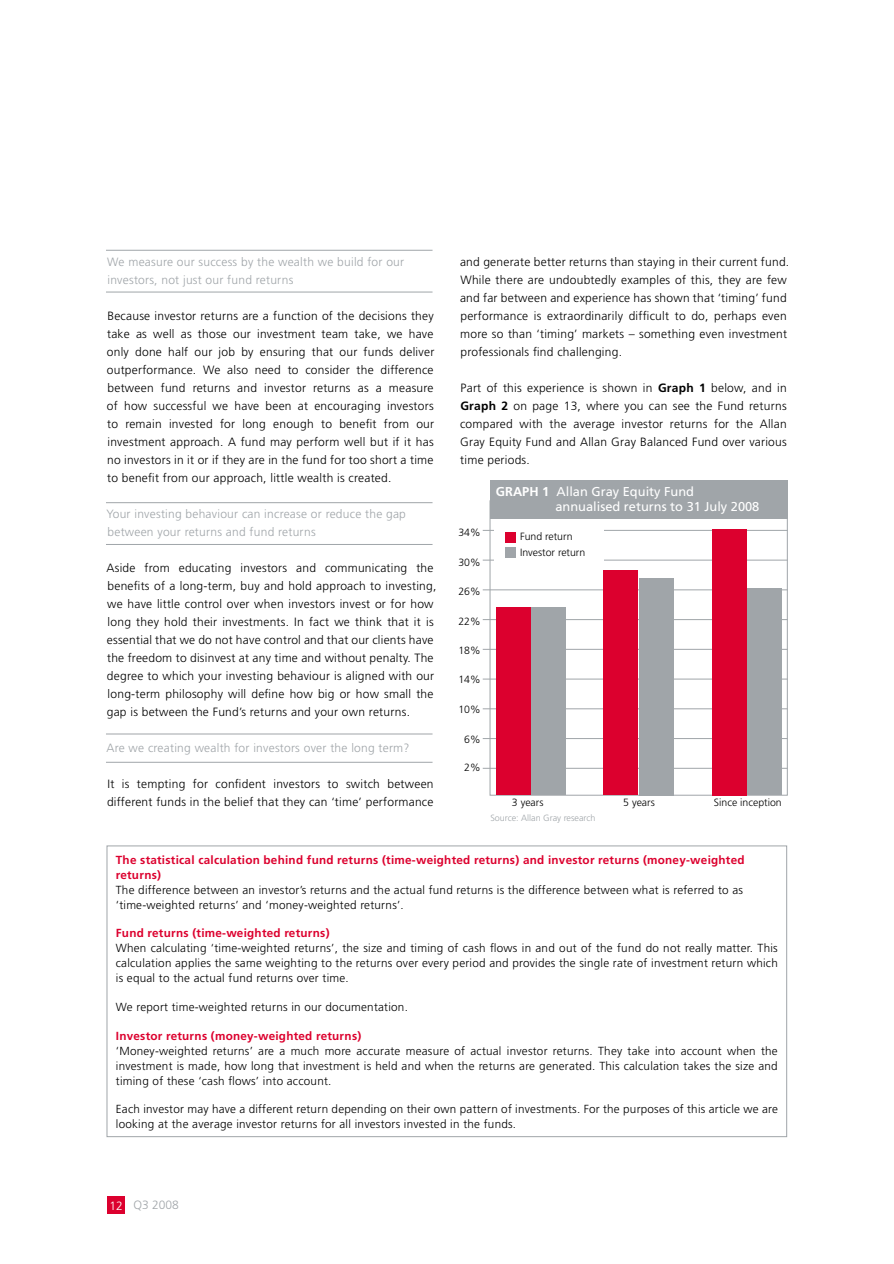
<style>
.page{position:relative;width:894px;height:1264px;background:#fff}
.page>*{position:absolute;margin:0;border:0;box-sizing:border-box;transform-origin:0 0}
.t1{font:12.75px/15.5px "Frutiger";color:#fff}
.t2{font:300 12px/18px "Frutiger";letter-spacing:.02em;color:#000}
.t3{font:300 12px/18px "Frutiger";letter-spacing:.02em;color:#a0a5a9}
.t4{font:300 11.7px/15px "Frutiger";letter-spacing:.02em;color:#000}
.t5{font:700 11.7px/15px "Frutiger";letter-spacing:.02em;color:#dc002e}
.t6{font:300 10.5px/16.5px "Frutiger";color:#000}
.t7{font:300 9px "Frutiger";color:#a0a5a9}
.s1{font-weight:700}
.s2{color:#fff}
</style>
<div class="page">
<div style="left:108px;top:1196px;width:17px;height:17px;background:#dc002e"></div>
<hr style="left:106px;top:292px;width:326px;height:1px;background:#a0a5a9">
<hr style="left:106px;top:250px;width:326px;height:1px;background:#a0a5a9">
<hr style="left:106px;top:544px;width:326px;height:1px;background:#a0a5a9">
<hr style="left:106px;top:502px;width:326px;height:1px;background:#a0a5a9">
<hr style="left:106px;top:761px;width:326px;height:1px;background:#a0a5a9">
<hr style="left:106px;top:733px;width:326px;height:1px;background:#a0a5a9">
<div style="left:489px;top:480px;width:298px;height:38px;background:#a0a5a9"></div>
<hr style="left:482px;top:560px;width:305px;height:1px;background:#a0a5a9">
<hr style="left:482px;top:530px;width:305px;height:1px;background:#a0a5a9">
<hr style="left:482px;top:589px;width:305px;height:1px;background:#a0a5a9">
<hr style="left:482px;top:619px;width:305px;height:1px;background:#a0a5a9">
<hr style="left:482px;top:678px;width:305px;height:1px;background:#a0a5a9">
<hr style="left:482px;top:708px;width:305px;height:1px;background:#a0a5a9">
<hr style="left:482px;top:738px;width:305px;height:1px;background:#a0a5a9">
<hr style="left:482px;top:768px;width:305px;height:1px;background:#a0a5a9">
<hr style="left:482px;top:649px;width:305px;height:1px;background:#a0a5a9">
<div style="left:531px;top:607px;width:34px;height:188px;background:#a0a5a9"></div>
<div style="left:496px;top:607px;width:34px;height:188px;background:#dc002e"></div>
<div style="left:639px;top:578px;width:34px;height:217px;background:#a0a5a9"></div>
<div style="left:603px;top:570px;width:34px;height:225px;background:#dc002e"></div>
<div style="left:747px;top:588px;width:34px;height:207px;background:#a0a5a9"></div>
<div style="left:712px;top:529px;width:34px;height:266px;background:#dc002e"></div>
<div style="left:494px;top:523px;width:109px;height:44px;background:#fff"></div>
<div style="left:505px;top:532px;width:10px;height:10px;background:#dc002e"></div>
<div style="left:505px;top:547px;width:10px;height:10px;background:#a0a5a9"></div>
<p class="t3" style="left:107px;top:252px;width:298px">We measure our success by the wealth we build for our investors, not just our fund returns</p>
<p class="t2" style="left:107px;top:306px;width:329px;text-align:justify">Because investor returns are a function of the decisions they take as well as those our investment team take, we have only done half our job by ensuring that our funds deliver outperformance. We also need to consider the difference between fund returns and investor returns as a measure of how successful we have been at encouraging investors to remain invested for long enough to benefit from our investment approach. A fund may perform well but if it has no investors in it or if they are in the fund for too short a time to benefit from our approach, little wealth is created.</p>
<p class="t3" style="left:106px;top:504px;width:301px">Your investing behaviour can increase or reduce the gap between your returns and fund returns</p>
<p class="t2" style="left:106px;top:558px;width:331px">Aside from educating investors and communicating the benefits of a long-term, buy and hold approach to investing, we have little control over when investors invest or for how long they hold their investments. In fact we think that it is essential that we do not have control and that our clients have the freedom to disinvest at any time and without penalty. The degree to which your investing behaviour is aligned with our long-term philosophy will define how big or how small the gap is between the Fund’s returns and your own returns.</p>
<p class="t3" style="left:106px;top:738px;width:304px">Are we creating wealth for investors over the long term?</p>
<p class="t2" style="left:107px;top:774px;width:328px">It is tempting for confident investors to switch between different funds in the belief that they can ‘time’ performance</p>
<p class="t2" style="left:460px;top:252px;width:331px">and generate better returns than staying in their current fund.<br>While there are undoubtedly examples of this, they are few and far between and experience has shown that ‘timing’ fund performance is extraordinarily difficult to do, perhaps even more so than ‘timing’ markets – something even investment professionals find challenging.</p>
<p class="t2" style="left:460px;top:378px;width:328px;text-align:justify">Part of this experience is shown in <span class="s1">Graph 1</span> below, and in <span class="s1">Graph 2</span> on page 13, where you can see the Fund returns compared with the average investor returns for the Allan Gray Equity Fund and Allan Gray Balanced Fund over various time periods.</p>
<p class="t6" style="left:458px;top:524px;width:24px">34%</p>
<p class="t6" style="left:458px;top:554px;width:24px">30%</p>
<p class="t6" style="left:458px;top:583px;width:24px">26%</p>
<p class="t6" style="left:458px;top:613px;width:24px">22%</p>
<p class="t6" style="left:458px;top:641px;width:24px">18%</p>
<p class="t6" style="left:458px;top:671px;width:24px">14%</p>
<p class="t6" style="left:458px;top:701px;width:24px">10%</p>
<p class="t6" style="left:464px;top:731px;width:18px">6%</p>
<p class="t6" style="left:464px;top:759px;width:18px">2%</p>
<p class="t1" style="left:555px;top:483px;width:205px;text-indent:-60px"><span class="s1">GRAPH 1</span> Allan Gray Equity Fund annualised returns to 31 July 2008</p>
<p class="t6" style="left:520px;top:528px;width:67px">Fund return<br>Investor return</p>
<p class="t6" style="left:512px;top:794px;width:33px">3 years</p>
<p class="t6" style="left:623px;top:794px;width:33px">5 years</p>
<p class="t6" style="left:714px;top:794px;width:69px">Since inception</p>
<p class="t7" style="left:490px;top:812px;width:107px">Source: Allan Gray research</p>
<p class="t5" style="left:116px;top:852px;width:630px">The statistical calculation behind fund returns (time-weighted returns) and investor returns (money-weighted returns)</p>
<p class="t4" style="left:116px;top:882px;width:628px">The difference between an investor’s returns and the actual fund returns is the difference between what is referred to as ‘time-weighted returns’ and ‘money-weighted returns’.</p>
<p class="t5" style="left:116px;top:925px;width:215px">Fund returns (time-weighted returns)</p>
<p class="t4" style="left:116px;top:940px;width:663px;text-align:justify">When calculating ‘time-weighted returns’, the size and timing of cash flows in and out of the fund do not really matter. This calculation applies the same weighting to the returns over every period and provides the single rate of investment return which is equal to the actual fund returns over time.</p>
<p class="t4" style="left:116px;top:999px;width:293px">We report time-weighted returns in our documentation.</p>
<p class="t5" style="left:116px;top:1027px;width:247px">Investor returns (money-weighted returns)</p>
<p class="t4" style="left:116px;top:1042px;width:663px;text-align:justify">‘Money-weighted returns’ are a much more accurate measure of actual investor returns. They take into account when the investment is made, how long that investment is held and when the returns are generated. This calculation takes the size and timing of these ‘cash flows’ into account.</p>
<p class="t4" style="left:116px;top:1101px;width:663px">Each investor may have a different return depending on their own pattern of investments. For the purposes of this article we are looking at the average investor returns for all investors invested in the funds.</p>
<p class="t3" style="left:110px;top:1196px;width:71px"><span class="s2">12</span> Q3 2008</p>
</div>
